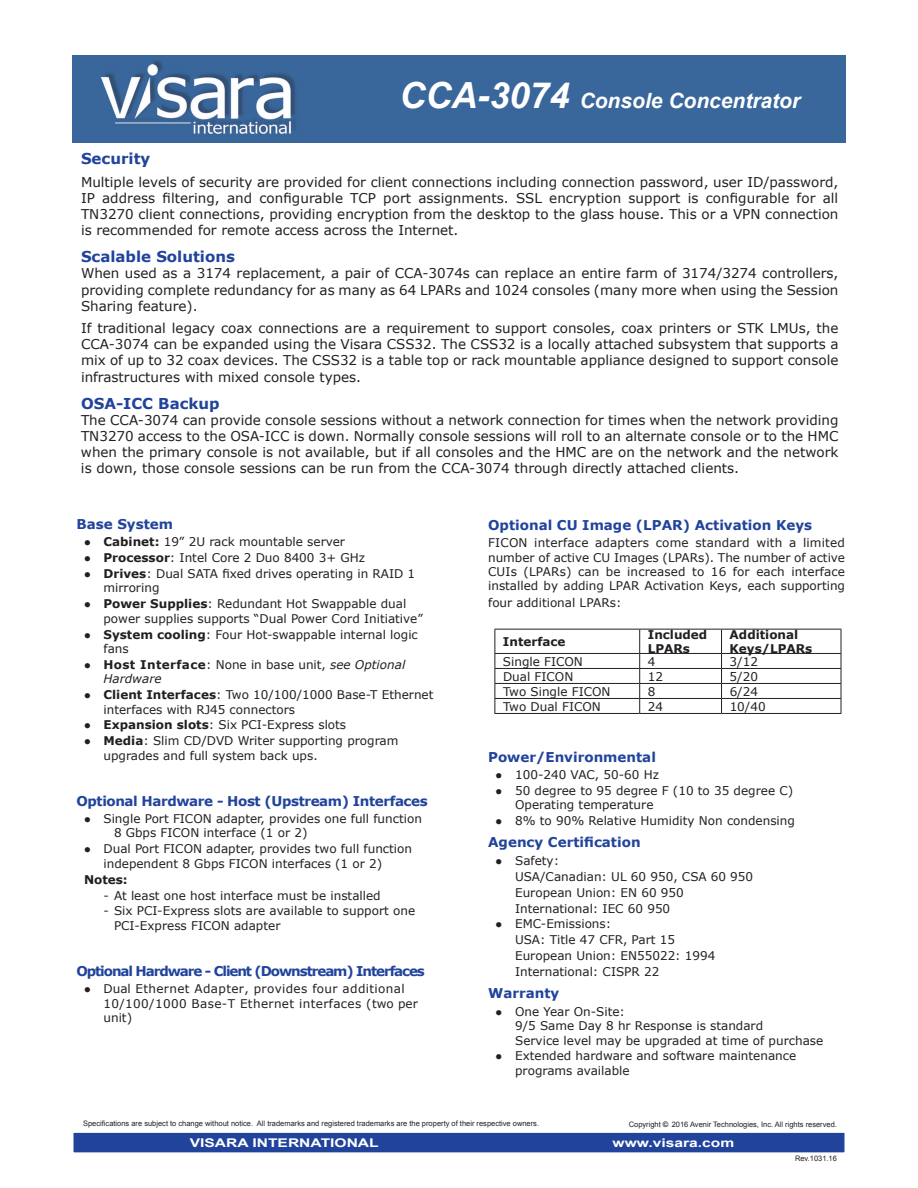
<style>
.page{position:relative;width:918px;height:1188px;background:#fff}
.page>*{position:absolute;margin:0;border:0;box-sizing:border-box;transform-origin:0 0}
.t1{font:italic 700 21px "Arial";color:#fff}
.t2{font:700 15px "Verdana";color:#21439c}
.t3{font:13.5px/16.2px "Verdana";color:#231f20;text-align:justify}
.t4{font:700 13.5px "Verdana";color:#21439c}
.t5{font:700 13.5px "Verdana";letter-spacing:-.08em;color:#21439c}
.t6{font:700 13.5px "Verdana";letter-spacing:-.03em;color:#21439c}
.t7{font:12px/14.4px "Verdana";color:#231f20}
.t8{font:12px/14.4px "Verdana";letter-spacing:.03em;color:#231f20}
.t9{font:italic 12px/14.4px "Verdana";color:#231f20}
.t10{font:700 12px/14.4px "Verdana";color:#231f20}
.t11{font:700 12px "Arial";color:#fff;scale:1.3 1}
.t12{font:7.5px "Arial";color:#231f20}
.s1{font-size:36px}
.s2{font-weight:700}
.s3{font-weight:700;font-style:normal}
.s4{font-style:normal}
.s5{color:#000}
</style>
<div class="page">
<img style="left:72px;top:56px;width:774px;height:87px">
<div style="left:73px;top:1132px;width:772px;height:21px;background:#21439c"></div>
<div style="left:72px;top:1131px;width:774px;height:23px;border:2px solid #fff"></div>
<hr style="left:495px;top:629px;width:145px;height:1px;background:#231f20">
<hr style="left:640px;top:629px;width:82px;height:1px;background:#231f20">
<hr style="left:722px;top:629px;width:119px;height:1px;background:#231f20">
<hr style="left:495px;top:653px;width:145px;height:1px;background:#231f20">
<hr style="left:640px;top:653px;width:82px;height:1px;background:#231f20">
<hr style="left:722px;top:653px;width:119px;height:1px;background:#231f20">
<hr style="left:495px;top:668px;width:145px;height:1px;background:#231f20">
<hr style="left:640px;top:668px;width:82px;height:1px;background:#231f20">
<hr style="left:722px;top:668px;width:119px;height:1px;background:#231f20">
<hr style="left:495px;top:683px;width:145px;height:1px;background:#231f20">
<hr style="left:640px;top:683px;width:82px;height:1px;background:#231f20">
<hr style="left:722px;top:683px;width:119px;height:1px;background:#231f20">
<hr style="left:495px;top:698px;width:145px;height:1px;background:#231f20">
<svg style="left:495px;top:630px;width:1px;height:83px"></svg>
<hr style="left:640px;top:698px;width:82px;height:1px;background:#231f20">
<svg style="left:639px;top:630px;width:1px;height:83px"></svg>
<hr style="left:722px;top:698px;width:119px;height:1px;background:#231f20">
<svg style="left:721px;top:630px;width:1px;height:83px"></svg>
<svg style="left:841px;top:630px;width:1px;height:83px"></svg>
<hr style="left:495px;top:713px;width:145px;height:1px;background:#231f20">
<hr style="left:640px;top:713px;width:82px;height:1px;background:#231f20">
<hr style="left:722px;top:713px;width:119px;height:1px;background:#231f20">
<h1 class="t1" style="left:400px;top:87px;width:402px"><span class="s1">CCA-3074</span> Console Concentrator</h1>
<p class="t2" style="left:81px;top:149px;width:71px">Security</p>
<p class="t3" style="left:81px;top:173px;width:759px">Multiple levels of security are provided for client connections including connection password, user ID/password, IP address filtering, and configurable TCP port assignments. SSL encryption support is configurable for all TN3270 client connections, providing encryption from the desktop to the glass house. This or a VPN connection is recommended for remote access across the Internet.</p>
<p class="t2" style="left:81px;top:247px;width:155px">Scalable Solutions</p>
<p class="t3" style="left:81px;top:265px;width:759px">When used as a 3174 replacement, a pair of CCA-3074s can replace an entire farm of 3174/3274 controllers, providing complete redundancy for as many as 64 LPARs and 1024 consoles (many more when using the Session Sharing feature).</p>
<p class="t3" style="left:81px;top:320px;width:759px">If traditional legacy coax connections are a requirement to support consoles, coax printers or STK LMUs, the CCA-3074 can be expanded using the Visara CSS32. The CSS32 is a locally attached subsystem that supports a mix of up to 32 coax devices. The CSS32 is a table top or rack mountable appliance designed to support console infrastructures with mixed console types.</p>
<p class="t2" style="left:81px;top:394px;width:140px">OSA-ICC Backup</p>
<p class="t3" style="left:81px;top:411px;width:759px">The CCA-3074 can provide console sessions without a network connection for times when the network providing TN3270 access to the OSA-ICC is down. Normally console sessions will roll to an alternate console or to the HMC when the primary console is not available, but if all consoles and the HMC are on the network and the network is down, those console sessions can be run from the CCA-3074 through directly attached clients.</p>
<p class="t4" style="left:76px;top:515px;width:98px">Base System</p>
<p class="t7" style="left:84px;top:534px;width:263px">● <span class="s2">Cabinet:</span> 19” 2U rack mountable server</p>
<p class="t7" style="left:84px;top:550px;width:283px">● <span class="s2">Processor</span>: Intel Core 2 Duo 8400 3+ GHz</p>
<p class="t7" style="left:104px;top:566px;width:313px;text-indent:-20px">● <span class="s2">Drives</span>: Dual SATA fixed drives operating in RAID 1 mirroring</p>
<p class="t7" style="left:104px;top:596px;width:321px;text-indent:-20px">● <span class="s2">Power Supplies</span>: Redundant Hot Swappable dual power supplies supports “Dual Power Cord Initiative”</p>
<p class="t7" style="left:104px;top:627px;width:316px;text-indent:-20px">● <span class="s2">System cooling</span>: Four Hot-swappable internal logic fans</p>
<p class="t9" style="left:104px;top:657px;width:303px;text-indent:-20px">● <span class="s3">Host Interface</span><span class="s4">: None in base unit,</span> see Optional<br>Hardware</p>
<p class="t7" style="left:104px;top:687px;width:332px;text-indent:-20px">● <span class="s2">Client Interfaces</span>: Two 10/100/1000 Base-T Ethernet interfaces with RJ45 connectors</p>
<p class="t7" style="left:84px;top:717px;width:264px">● <span class="s2">Expansion slots</span>: Six PCI‑Express slots</p>
<p class="t7" style="left:104px;top:733px;width:297px;text-indent:-20px">● <span class="s2">Media</span>: Slim CD/DVD Writer supporting program upgrades and full system back ups.</p>
<p class="t6" style="left:76px;top:792px;width:353px">Optional Hardware - Host (Upstream) Interfaces</p>
<p class="t7" style="left:114px;top:811px;width:309px;text-indent:-30px">● Single Port FICON adapter, provides one full function<br>8 Gbps FICON interface (1 or 2)</p>
<p class="t7" style="left:104px;top:841px;width:310px;text-indent:-20px">● Dual Port FICON adapter, provides two full function independent 8 Gbps FICON interfaces (1 or 2)</p>
<p class="t10" style="left:84px;top:872px;width:45px">Notes:</p>
<p class="t7" style="left:84px;top:888px;width:298px">- At least one host interface must be installed</p>
<p class="t7" style="left:114px;top:903px;width:303px;text-indent:-30px">- Six PCI-Express slots are available to support one<br>PCI-Express FICON adapter</p>
<p class="t5" style="left:76px;top:962px;width:350px">Optional Hardware - Client (Downstream) Interfaces</p>
<p class="t8" style="left:104px;top:981px;width:316px;text-indent:-20px">● Dual Ethernet Adapter, provides four additional<br>10/100/1000 Base-T Ethernet interfaces (two per unit)</p>
<p class="t4" style="left:488px;top:516px;width:326px">Optional CU Image (LPAR) Activation Keys</p>
<p class="t7" style="left:488px;top:535px;width:359px;text-align:justify">FICON interface adapters come standard with a limited number of active CU Images (LPARs). The number of active CUIs (LPARs) can be increased to 16 for each interface installed by adding LPAR Activation Keys, each supporting</p>
<p class="t7" style="left:488px;top:595px;width:135px">four additional LPARs:</p>
<p class="t10" style="left:503px;top:634px;width:64px">Interface</p>
<p class="t10" style="left:648px;top:627px;width:61px">Included<br>LPARs</p>
<p class="t10" style="left:730px;top:627px;width:84px">Additional<br>Keys/LPARs</p>
<p class="t7" style="left:503px;top:654px;width:81px">Single FICON</p>
<p class="t7" style="left:648px;top:654px;width:9px">4</p>
<p class="t7" style="left:730px;top:654px;width:30px">3/12</p>
<p class="t7" style="left:503px;top:669px;width:72px">Dual FICON</p>
<p class="t7" style="left:648px;top:669px;width:17px">12</p>
<p class="t7" style="left:730px;top:669px;width:30px">5/20</p>
<p class="t7" style="left:503px;top:684px;width:109px">Two Single FICON</p>
<p class="t7" style="left:648px;top:684px;width:9px">8</p>
<p class="t7" style="left:730px;top:684px;width:30px">6/24</p>
<p class="t7" style="left:503px;top:699px;width:99px">Two Dual FICON</p>
<p class="t7" style="left:648px;top:699px;width:17px">24</p>
<p class="t7" style="left:730px;top:699px;width:37px">10/40</p>
<p class="t4" style="left:488px;top:748px;width:169px">Power/Environmental</p>
<p class="t7" style="left:496px;top:767px;width:165px">● 100-240 VAC, 50-60 Hz</p>
<p class="t7" style="left:515px;top:783px;width:280px;text-indent:-20px">● 50 degree to 95 degree F (10 to 35 degree C)<br>Operating temperature</p>
<p class="t7" style="left:496px;top:813px;width:301px">● 8% to 90% Relative Humidity Non condensing</p>
<p class="t4" style="left:488px;top:834px;width:154px">Agency Certification</p>
<p class="t7" style="left:515px;top:852px;width:240px;line-height:15.9px;text-indent:-20px">● Safety:<br>USA/Canadian: UL 60 950, CSA 60 950<br>European Union: EN 60 950<br>International: IEC 60 950</p>
<p class="t7" style="left:515px;top:916px;width:202px;line-height:15.9px;text-indent:-20px">● EMC-Emissions:<br>USA: Title 47 CFR, Part 15<br>European Union: EN55022: 1994<br>International: CISPR 22</p>
<p class="t4" style="left:488px;top:985px;width:73px">Warranty</p>
<p class="t7" style="left:515px;top:1004px;width:310px;text-indent:-20px">● One Year On-Site:<br>9/5 Same Day 8 hr Response is standard<br>Service level may be upgraded at time of purchase</p>
<p class="t7" style="left:515px;top:1048px;width:283px;text-indent:-20px">● Extended hardware and software maintenance programs available</p>
<p class="t12" style="left:83px;top:1118px;width:458px">Specifications are subject to change without notice. All trademarks and registered trademarks are the property of their respective owners.</p>
<p class="t12" style="left:629px;top:1119px;width:210px">Copyright <span class="s5">©</span> 2016 Avenir Technologies, Inc. All rights reserved.</p>
<p class="t12" style="left:795px;top:1154px;width:43px">Rev.1031.16</p>
<p class="t11" style="left:190px;top:1135px;width:147px">VISARA INTERNATIONAL</p>
<p class="t11" style="left:613px;top:1135px;width:95px">www.visara.com</p>
</div>
